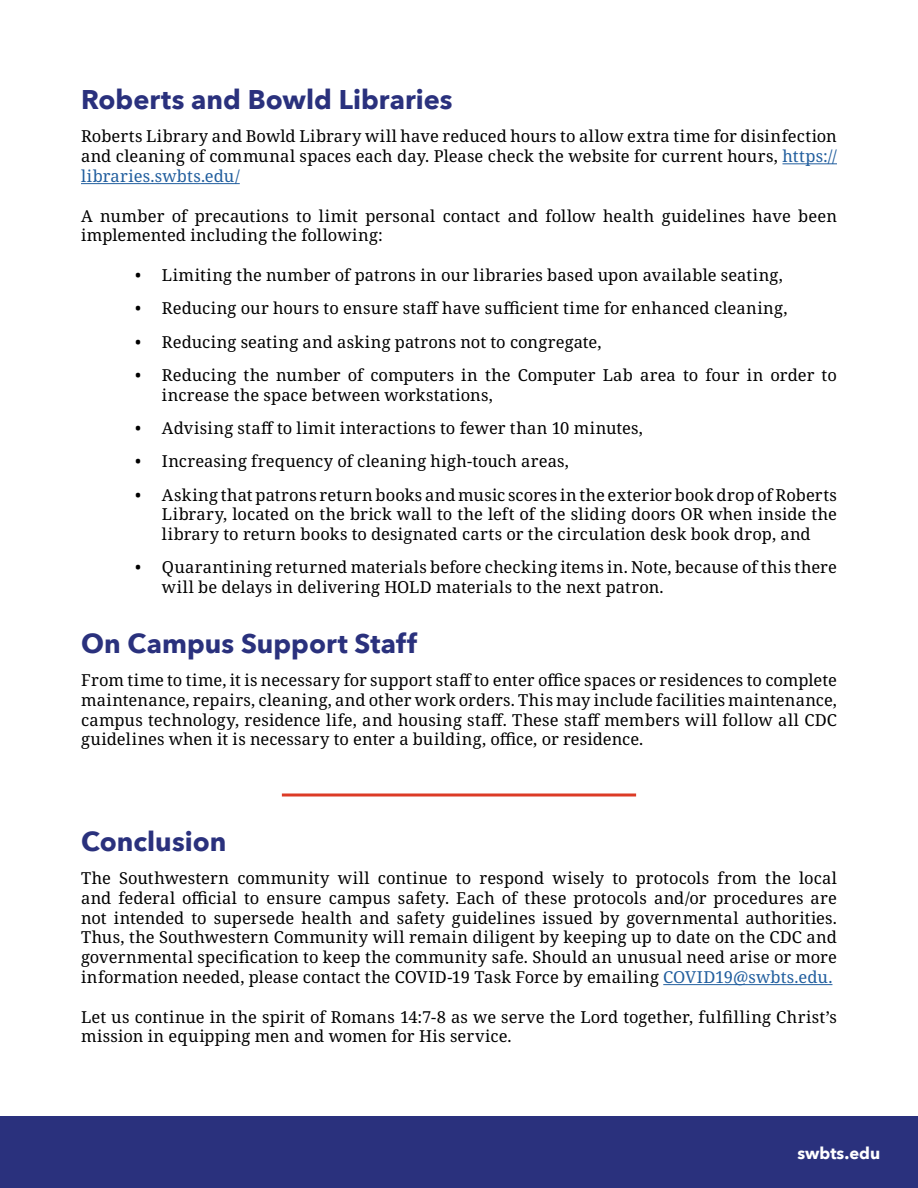
<style>
.page{position:relative;width:918px;height:1188px;background:#fff}
.page>*{position:absolute;margin:0;border:0;box-sizing:border-box;transform-origin:0 0}
.t1{font:700 27px "Avenir Next";color:#2a317d}
.t2{font:16.5px/19.8px "Noto Serif";letter-spacing:.005em;color:#000;text-align:justify}
.t3{font:700 16.5px "Avenir Next";color:#fff}
.s1{color:#215e9e}
</style>
<div class="page">
<hr style="left:782px;top:163px;width:55px;height:1px;background:#215e9e">
<hr style="left:81px;top:183px;width:159px;height:1px;background:#215e9e">
<hr style="left:663px;top:984px;width:169px;height:1px;background:#215e9e">
<div style="left:0;top:1117px;width:918px;height:71px;background:#2a317d"></div>
<hr style="left:282px;top:794px;width:354px;height:2px;background:#dc3b26">
<h1 class="t1" style="left:81px;top:76px;width:373px">Roberts and Bowld Libraries</h1>
<p class="t2" style="left:81px;top:127px;width:757px">Roberts Library and Bowld Library will have reduced hours to allow extra time for disinfection and cleaning of communal spaces each day. Please check the website for current hours, <span class="s1">https:// libraries.swbts.edu/</span></p>
<p class="t2" style="left:81px;top:206px;width:758px">A number of precautions to limit personal contact and follow health guidelines have been implemented including the following:</p>
<p class="t2" style="left:135px;top:266px;width:649px">• Limiting the number of patrons in our libraries based upon available seating,</p>
<p class="t2" style="left:135px;top:299px;width:654px">• Reducing our hours to ensure staff have sufficient time for enhanced cleaning,</p>
<p class="t2" style="left:135px;top:332px;width:468px">• Reducing seating and asking patrons not to congregate,</p>
<p class="t2" style="left:162px;top:366px;width:676px;text-indent:-27px">• Reducing the number of computers in the Computer Lab area to four in order to increase the space between workstations,</p>
<p class="t2" style="left:135px;top:419px;width:509px">• Advising staff to limit interactions to fewer than 10 minutes,</p>
<p class="t2" style="left:135px;top:452px;width:435px">• Increasing frequency of cleaning high-touch areas,</p>
<p class="t2" style="left:162px;top:485px;width:677px;text-indent:-27px">• Asking that patrons return books and music scores in the exterior book drop of Roberts Library, located on the brick wall to the left of the sliding doors OR when inside the library to return books to designated carts or the circulation desk book drop, and</p>
<p class="t2" style="left:162px;top:558px;width:677px;text-indent:-27px">• Quarantining returned materials before checking items in. Note, because of this there will be delays in delivering HOLD materials to the next patron.</p>
<h1 class="t1" style="left:81px;top:620px;width:337px">On Campus Support Staff</h1>
<p class="t2" style="left:81px;top:671px;width:758px">From time to time, it is necessary for support staff to enter office spaces or residences to complete maintenance, repairs, cleaning, and other work orders. This may include facilities maintenance, campus technology, residence life, and housing staff. These staff members will follow all CDC guidelines when it is necessary to enter a building, office, or residence.</p>
<h1 class="t1" style="left:81px;top:818px;width:147px">Conclusion</h1>
<p class="t2" style="left:81px;top:869px;width:758px">The Southwestern community will continue to respond wisely to protocols from the local and federal official to ensure campus safety. Each of these protocols and/or procedures are not intended to supersede health and safety guidelines issued by governmental authorities.<br>Thus, the Southwestern Community will remain diligent by keeping up to date on the CDC and governmental specification to keep the community safe. Should an unusual need arise or more information needed, please contact the COVID-19 Task Force by emailing <span class="s1">COVID19@swbts.edu.</span></p>
<p class="t2" style="left:81px;top:1007px;width:758px">Let us continue in the spirit of Romans 14:7-8 as we serve the Lord together, fulfilling Christ’s mission in equipping men and women for His service.</p>
<p class="t3" style="left:797px;top:1139px;width:84px">swbts.edu</p>
</div>
